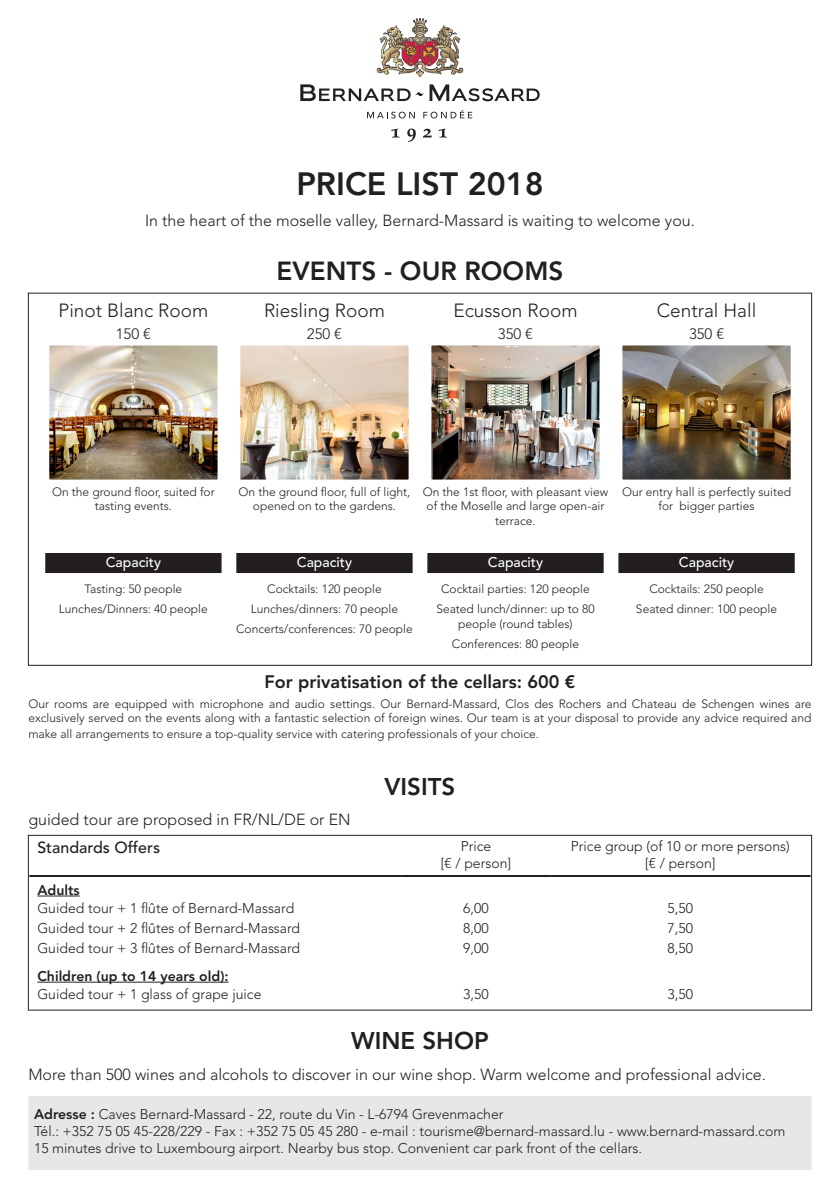
<style>
.page{position:relative;width:840px;height:1191px;background:#fff}
.page>*{position:absolute;margin:0;border:0;box-sizing:border-box;transform-origin:0 0}
.t1{font:800 32px "Avenir LT Std";color:#231f20}
.t2{font:800 26px "Avenir LT Std";color:#231f20}
.t3{font:800 24px "Avenir LT Std";color:#231f20}
.t4{font:300 19px "Avenir LT Std";color:#231f20}
.t5{font:800 18px "Avenir LT Std";color:#231f20}
.t6{font:300 16px "Avenir LT Std";color:#231f20}
.t7{font:500 16px "Avenir LT Std";color:#231f20}
.t8{font:300 15px "Avenir LT Std";color:#231f20}
.t9{font:300 14px/16.8px "Avenir LT Std";color:#231f20;text-align:center}
.t10{font:500 14px "Avenir LT Std";color:#fff}
.t11{font:800 14px "Avenir LT Std";color:#231f20}
.t12{font:300 12px/14.4px "Avenir LT Std";color:#231f20;text-align:center}
.s1{font-weight:800}
</style>
<div class="page">
<svg style="left:300px;top:84px;width:239px;height:17px"></svg>
<svg style="left:391px;top:129px;width:8px;height:9px"></svg>
<svg style="left:407px;top:129px;width:8px;height:13px"></svg>
<svg style="left:422px;top:129px;width:9px;height:9px"></svg>
<svg style="left:438px;top:129px;width:9px;height:9px"></svg>
<svg style="left:367px;top:112px;width:47px;height:6px"></svg>
<svg style="left:423px;top:110px;width:49px;height:8px"></svg>
<img style="left:376px;top:18px;width:45px;height:57px">
<div style="left:28px;top:1096px;width:783px;height:74px;background:#e6e7e9"></div>
<div style="left:45px;top:553px;width:176px;height:20px;background:#231f20"></div>
<img style="left:50px;top:346px;width:166px;height:132px">
<div style="left:47px;top:343px;width:172px;height:138px;border:2px solid #fff"></div>
<div style="left:236px;top:553px;width:176px;height:20px;background:#231f20"></div>
<img style="left:241px;top:346px;width:166px;height:132px">
<div style="left:238px;top:343px;width:172px;height:138px;border:2px solid #fff"></div>
<div style="left:427px;top:553px;width:176px;height:20px;background:#231f20"></div>
<img style="left:432px;top:346px;width:166px;height:132px">
<div style="left:429px;top:343px;width:172px;height:138px;border:2px solid #fff"></div>
<div style="left:618px;top:553px;width:176px;height:20px;background:#231f20"></div>
<img style="left:623px;top:346px;width:166px;height:132px">
<div style="left:620px;top:343px;width:172px;height:138px;border:2px solid #fff"></div>
<hr style="left:29px;top:875px;width:372px;height:2px;background:#231f20">
<hr style="left:401px;top:875px;width:149px;height:2px;background:#231f20">
<hr style="left:550px;top:875px;width:260px;height:2px;background:#231f20">
<hr style="left:37px;top:895px;width:43px;height:1px;background:#231f20">
<hr style="left:37px;top:981px;width:191px;height:1px;background:#231f20">
<div style="left:28px;top:835px;width:783px;height:175px;border:1px solid #231f20"></div>
<h1 class="t1" style="left:296px;top:165px;width:249px">PRICE LIST 2018</h1>
<h3 class="t6" style="left:145px;top:211px;width:551px">In the heart of the moselle valley, Bernard-Massard is waiting to welcome you.</h3>
<h2 class="t2" style="left:276px;top:256px;width:288px">EVENTS - OUR ROOMS</h2>
<h3 class="t4" style="left:58px;top:299px;width:151px">Pinot Blanc Room</h3>
<p class="t8" style="left:116px;top:325px;width:37px">150 €</p>
<h3 class="t4" style="left:264px;top:299px;width:122px">Riesling Room</h3>
<p class="t8" style="left:307px;top:325px;width:37px">250 €</p>
<h3 class="t4" style="left:656px;top:299px;width:101px">Central Hall</h3>
<p class="t8" style="left:688px;top:325px;width:37px">350 €</p>
<h3 class="t4" style="left:453px;top:299px;width:125px">Ecusson Room</h3>
<p class="t8" style="left:497px;top:325px;width:37px">350 €</p>
<p class="t12" style="left:52px;top:485px;width:164px">On the ground floor, suited for tasting events.</p>
<p class="t10" style="left:106px;top:554px;width:57px">Capacity</p>
<p class="t12" style="left:59px;top:579px;width:150px;line-height:20px">Tasting: 50 people<br>Lunches/Dinners: 40 people</p>
<p class="t12" style="left:238px;top:485px;width:173px">On the ground floor, full of light, opened on to the gardens.</p>
<p class="t10" style="left:296px;top:554px;width:57px">Capacity</p>
<p class="t12" style="left:236px;top:579px;width:178px;line-height:20px">Cocktails: 120 people<br>Lunches/dinners: 70 people<br>Concerts/conferences: 70 people</p>
<p class="t12" style="left:422px;top:485px;width:187px">On the 1st floor, with pleasant view of the Moselle and large open-air terrace.</p>
<p class="t10" style="left:487px;top:554px;width:57px">Capacity</p>
<p class="t12" style="left:436px;top:579px;width:160px;line-height:20px">Cocktail parties: 120 people<br>Seated lunch/dinner: up to 80</p>
<p class="t12" style="left:451px;top:613px;width:129px;line-height:20px">people (round tables)<br>Conferences: 80 people</p>
<p class="t12" style="left:621px;top:485px;width:170px">Our entry hall is perfectly suited for bigger parties</p>
<p class="t10" style="left:678px;top:554px;width:57px">Capacity</p>
<p class="t12" style="left:635px;top:579px;width:143px;line-height:20px">Cocktails: 250 people<br>Seated dinner: 100 people</p>
<h3 class="t5" style="left:264px;top:671px;width:312px">For privatisation of the cellars: 600 €</h3>
<p class="t12" style="left:28px;top:696px;width:784px;text-align:left">Our rooms are equipped with microphone and audio settings. Our Bernard-Massard, Clos des Rochers and Chateau de Schengen wines are exclusively served on the events along with a fantastic selection of foreign wines. Our team is at your disposal to provide any advice required and</p>
<p class="t12" style="left:28px;top:726px;width:512px">make all arrangements to ensure a top-quality service with catering professionals of your choice.</p>
<h3 class="t3" style="left:384px;top:772px;width:72px">VISITS</h3>
<h3 class="t6" style="left:28px;top:809px;width:323px">guided tour are proposed in FR/NL/DE or EN</h3>
<h3 class="t7" style="left:37px;top:838px;width:124px">Standards Offers</h3>
<p class="t9" style="left:440px;top:838px;width:72px">Price<br>[€ / person]</p>
<p class="t9" style="left:570px;top:838px;width:220px">Price group (of 10 or more persons) [€ / person]</p>
<p class="t11" style="left:37px;top:881px;width:44px">Adults</p>
<p class="t9" style="left:37px;top:900px;width:258px">Guided tour + 1 flûte of Bernard-Massard</p>
<p class="t9" style="left:463px;top:900px;width:27px">6,00</p>
<p class="t9" style="left:667px;top:900px;width:27px">5,50</p>
<p class="t9" style="left:37px;top:920px;width:264px">Guided tour + 2 flûtes of Bernard-Massard</p>
<p class="t9" style="left:463px;top:920px;width:27px">8,00</p>
<p class="t9" style="left:667px;top:920px;width:27px">7,50</p>
<p class="t9" style="left:37px;top:939px;width:264px">Guided tour + 3 flûtes of Bernard-Massard</p>
<p class="t9" style="left:463px;top:939px;width:27px">9,00</p>
<p class="t9" style="left:667px;top:939px;width:27px">8,50</p>
<p class="t11" style="left:37px;top:967px;width:193px">Children (up to 14 years old):</p>
<p class="t9" style="left:37px;top:986px;width:225px">Guided tour + 1 glass of grape juice</p>
<p class="t9" style="left:463px;top:986px;width:27px">3,50</p>
<p class="t9" style="left:667px;top:986px;width:27px">3,50</p>
<h3 class="t3" style="left:351px;top:1026px;width:139px">WINE SHOP</h3>
<h3 class="t6" style="left:28px;top:1064px;width:738px">More than 500 wines and alcohols to discover in our wine shop. Warm welcome and professional advice.</h3>
<p class="t9" style="left:34px;top:1106px;width:752px;text-align:left"><span class="s1">Adresse :</span> Caves Bernard-Massard - 22, route du Vin - L-6794 Grevenmacher<br>Tél.: +352 75 05 45-228/229 - Fax : +352 75 05 45 280 - e-mail : tourisme@bernard-massard.lu - www.bernard-massard.com<br>15 minutes drive to Luxembourg airport. Nearby bus stop. Convenient car park front of the cellars.</p>
</div>
